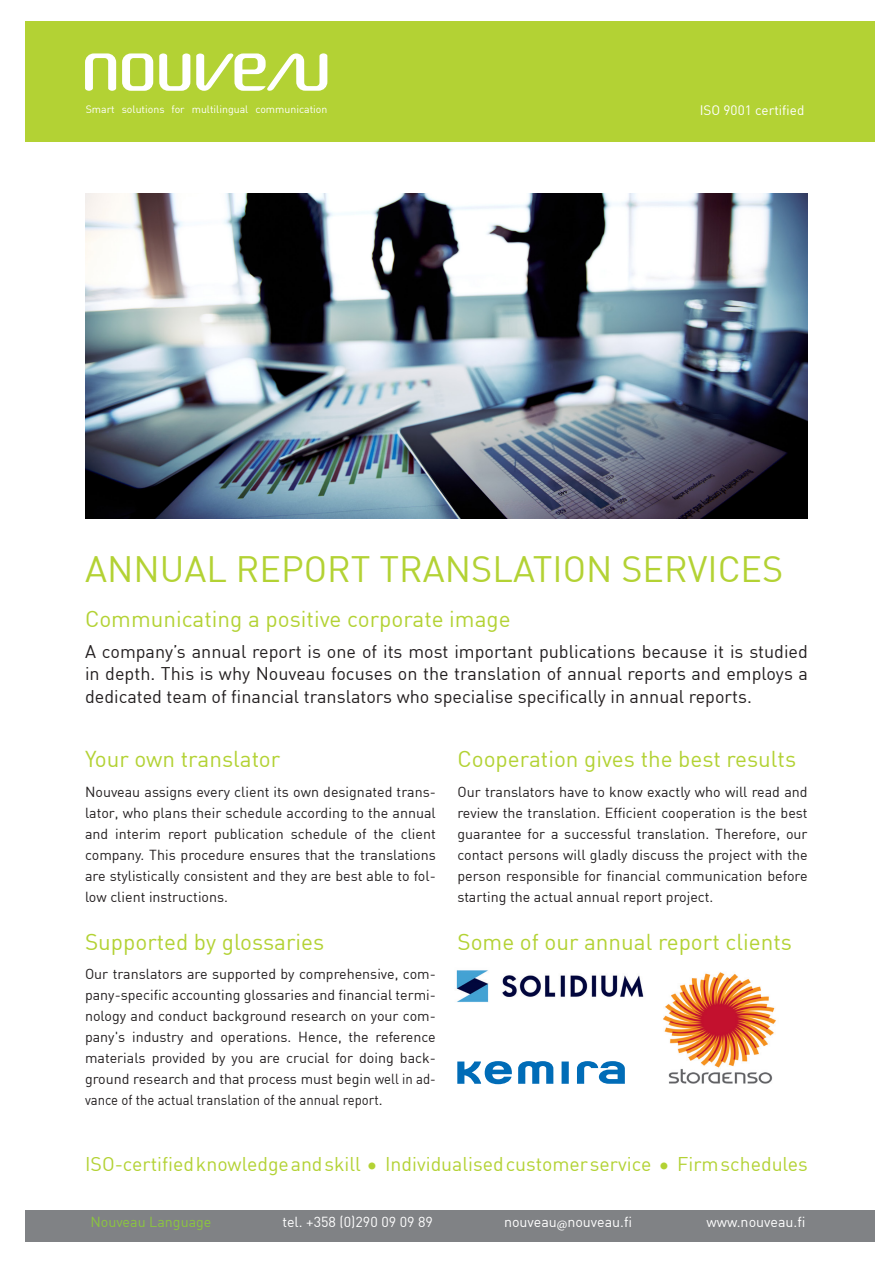
<style>
.page{position:relative;width:893px;height:1263px;background:#fff}
.page>*{position:absolute;margin:0;border:0;box-sizing:border-box;transform-origin:0 0}
.väliotsikot{font:36px "DIN";color:#b3d234}
.väliotsikot-2{font:22.5px "DIN";color:#b3d234}
.t1{font:19.5px "DIN";color:#b3d234}
.esittely{font:18px/22.5px "DIN";color:#231f20;text-align:justify}
.leipis_fi{font:14.25px/21px "DIN";color:#231f20;text-align:justify}
.t2{font:14.25px "DIN";color:#fff}
.t3{font:14.25px "DIN";color:#8bc63e}
.t4{font:13.5px "DIN";color:#fff}
.t5{font:10.5px "DIN";color:#fff}
.s1{font-size:21px}
.s2{font-family:"Myriad Pro"}
</style>
<div class="page">
<div style="left:26px;top:1210px;width:849px;height:32px;background:#808285"></div>
<div style="left:26px;top:21px;width:849px;height:120px;background:#b3d234"></div>
<svg style="left:159px;top:53px;width:31px;height:38px"></svg>
<svg style="left:85px;top:53px;width:31px;height:38px"></svg>
<svg style="left:122px;top:53px;width:31px;height:38px"></svg>
<svg style="left:196px;top:53px;width:131px;height:38px"></svg>
<img style="left:86px;top:193px;width:722px;height:326px">
<img style="left:663px;top:972px;width:113px;height:112px">
<div style="left:562px;top:1061px;width:7px;height:23px;background:#006cb7"></div>
<svg style="left:518px;top:1061px;width:35px;height:23px"></svg>
<svg style="left:577px;top:1061px;width:48px;height:23px"></svg>
<svg style="left:457px;top:1061px;width:55px;height:23px"></svg>
<img style="left:456px;top:970px;width:188px;height:32px">
<p class="t5" style="left:86px;top:103px;width:243px">Smart solutions for multilingual communication</p>
<p class="t4" style="left:700px;top:102px;width:106px">ISO 9001 certified</p>
<p class="väliotsikot" style="left:85px;top:547px;width:700px">ANNUAL REPORT TRANSLATION SERVICES</p>
<p class="väliotsikot-2" style="left:85px;top:605px;width:427px">Communicating a positive corporate image</p>
<p class="esittely" style="left:85px;top:640px;width:724px">A company’s annual report is one of its most important publications because it is studied in depth. This is why Nouveau focuses on the translation of annual reports and employs a dedicated team of financial translators who specialise specifically in annual reports.</p>
<p class="väliotsikot-2" style="left:85px;top:745px;width:197px">Your own translator</p>
<p class="leipis_fi" style="left:85px;top:781px;width:352px">Nouveau assigns every client its own designated trans&shy;lator, who plans their schedule according to the annual and interim report publication schedule of the client company. This procedure ensures that the translations are stylistically consistent and they are best able to fol&shy;low client instructions.</p>
<p class="väliotsikot-2" style="left:85px;top:927px;width:241px">Supported by glossaries</p>
<p class="leipis_fi" style="left:85px;top:963px;width:352px">Our translators are supported by comprehensive, com&shy;pany-specific accounting glossaries and financial termi&shy;nology and conduct background research on your com&shy;pany's industry and operations. Hence, the reference materials provided by you are crucial for doing back&shy;ground research and that process must begin well in ad&shy;vance of the actual translation of the annual report.</p>
<p class="väliotsikot-2" style="left:457px;top:745px;width:340px">Cooperation gives the best results</p>
<p class="leipis_fi" style="left:457px;top:781px;width:352px">Our translators have to know exactly who will read and review the translation. Efficient cooperation is the best guarantee for a successful translation. Therefore, our contact persons will gladly discuss the project with the person responsible for financial communication before starting the actual annual report project.</p>
<p class="väliotsikot-2" style="left:457px;top:927px;width:336px">Some of our annual report clients</p>
<p class="t1" style="left:85px;top:1152px;width:724px">ISO-certified knowledge and skill <span class="s1">•</span> Individualised customer service <span class="s1">•</span> Firm schedules</p>
<p class="t3" style="left:90px;top:1213px;width:123px">Nouveau Language</p>
<p class="t2" style="left:282px;top:1213px;width:152px">tel. +358 (0)290 09 09 89</p>
<p class="t2" style="left:504px;top:1213px;width:130px">nouveau<span class="s2">@</span>nouveau.fi</p>
<p class="t2" style="left:707px;top:1213px;width:100px">www.nouveau.fi</p>
</div>
